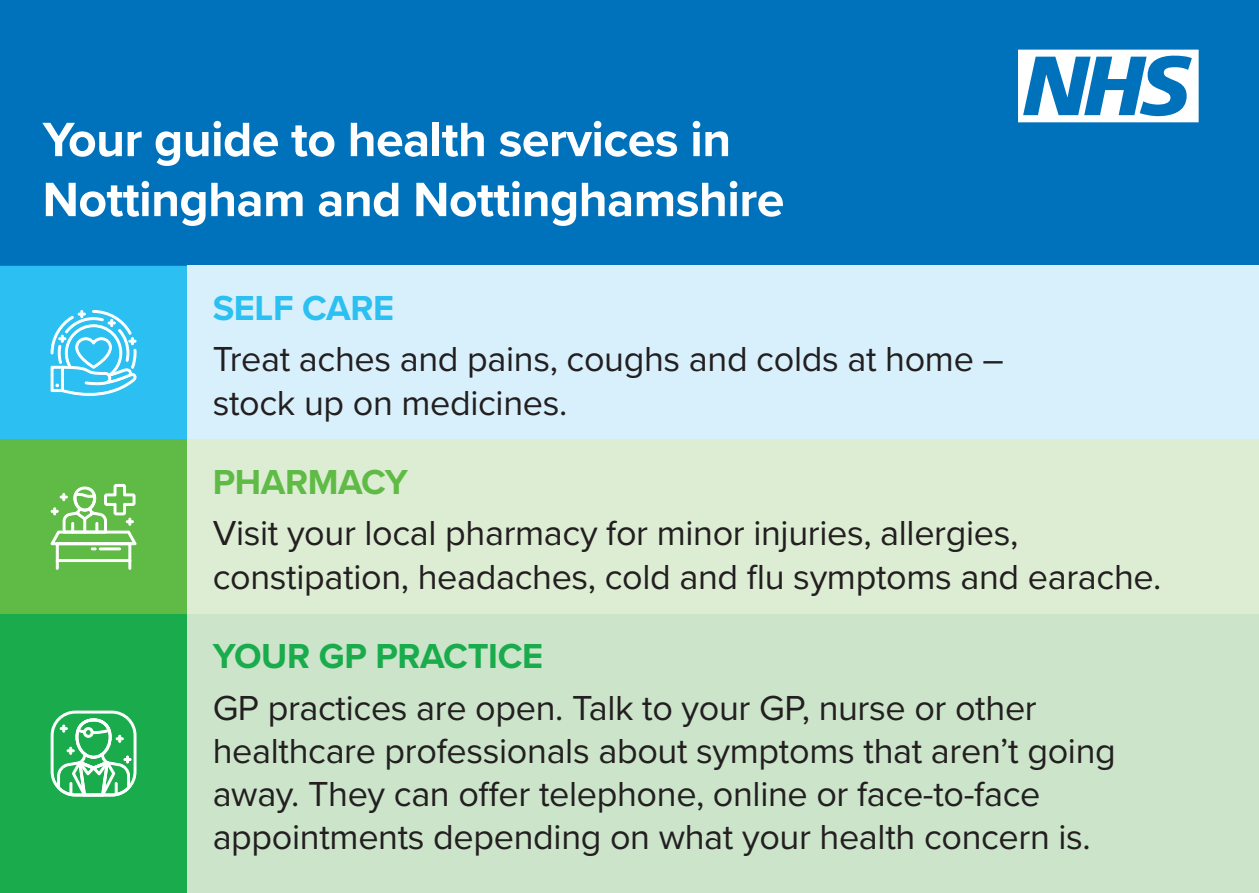
<style>
.page{position:relative;width:1259px;height:893px;background:#fff}
.page>*{position:absolute;margin:0;border:0;box-sizing:border-box;transform-origin:0 0}
.t1{font:700 50.1px/60px "Proxima Nova";letter-spacing:-.01em;color:#fff}
.t2{font:36px/43.2px "Proxima Nova";letter-spacing:-.01em;color:#231f20}
.t3{font:700 36px "Proxima Nova";letter-spacing:-.01em;color:#1aac4c}
.t4{font:700 36px "Proxima Nova";letter-spacing:-.01em;color:#2bc0f1}
.t5{font:700 36px "Proxima Nova";letter-spacing:-.01em;color:#60bb46}
</style>
<div class="page">
<div style="left:0;top:266px;width:187px;height:174px;background:#2bc0f1"></div>
<div style="left:0;top:440px;width:187px;height:174px;background:#60bb46"></div>
<div style="left:0;top:614px;width:187px;height:279px;background:#1aac4c"></div>
<div style="left:0;top:0;width:1259px;height:266px;background:#0072bc"></div>
<svg style="left:1018px;top:50px;width:180px;height:72px"></svg>
<div style="left:187px;top:266px;width:1072px;height:174px;background:#d8f0fb"></div>
<svg style="left:50px;top:310px;width:87px;height:86px"></svg>
<svg style="left:50px;top:710px;width:87px;height:87px"></svg>
<svg style="left:50px;top:484px;width:87px;height:86px"></svg>
<div style="left:187px;top:440px;width:1072px;height:174px;background:#ddedd4"></div>
<div style="left:187px;top:614px;width:1072px;height:279px;background:#cbe4ca"></div>
<p class="t1" style="left:43px;top:108px;width:743px">Your guide to health services in<br>Nottingham and Nottinghamshire</p>
<p class="t4" style="left:213px;top:281px;width:183px">SELF CARE</p>
<p class="t2" style="left:213px;top:336px;width:792px">Treat aches and pains, coughs and colds at home – stock up on medicines.</p>
<p class="t5" style="left:213px;top:455px;width:197px">PHARMACY</p>
<p class="t2" style="left:213px;top:510px;width:950px">Visit your local pharmacy for minor injuries, allergies, constipation, headaches, cold and flu symptoms and earache.</p>
<p class="t3" style="left:213px;top:629px;width:332px">YOUR GP PRACTICE</p>
<p class="t2" style="left:213px;top:685px;width:904px">GP practices are open. Talk to your GP, nurse or other healthcare professionals about symptoms that aren’t going away. They can offer telephone, online or face-to-face appointments depending on what your health concern is.</p>
</div>
